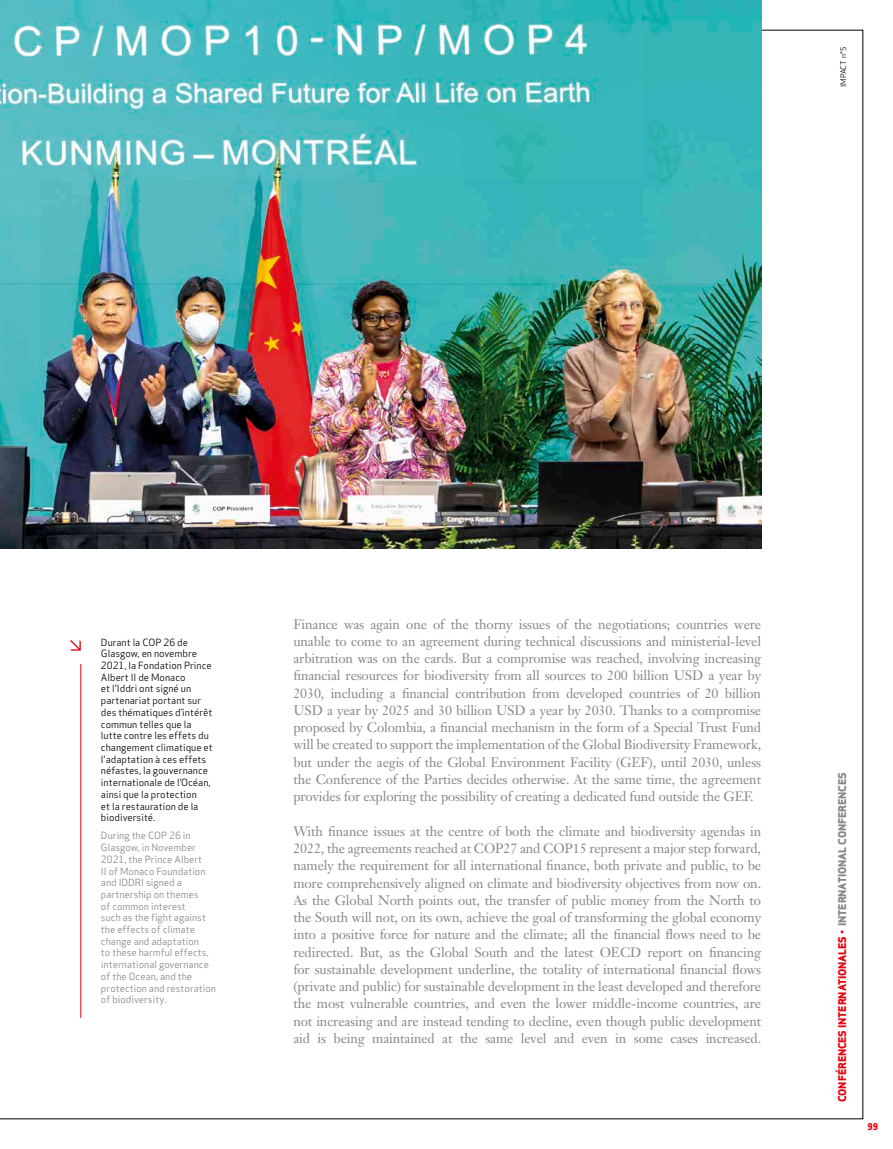
<style>
.page{position:relative;width:893px;height:1149px;background:#fff}
.page>*{position:absolute;margin:0;border:0;box-sizing:border-box;transform-origin:0 0}
.t1{font:13.5px/17.2px "Janson Text";letter-spacing:-.01em;color:#878786;text-align:justify}
.t2{font:800 10.5px "Apex Sans";letter-spacing:-.01em;color:#e30612}
.t3{font:9.75px/11.7px "Apex Sans";color:#000}
.t4{font:9.75px/11.7px "Apex Sans";color:#878786}
.t5{font:800 9px "Apex Sans";color:#e30612}
.t6{font:7.5px "Apex Sans";letter-spacing:-.01em;color:#000}
.s1{color:#878786}
</style>
<div class="page">
<img style="left:39px;top:0;width:722px;height:549px">
<svg style="left:0;top:180px;width:39px;height:369px;background:#479ba2"></svg>
<svg style="left:70px;top:640px;width:11px;height:10px"></svg>
<hr style="left:80px;top:663px;width:1px;height:354px;background:#e30612">
<img style="left:0;top:0;width:641px;height:121px">
<svg style="left:0;top:121px;width:641px;height:59px;background:#58bfc3"></svg>
<p class="t6" style="left:837px;top:87px;width:42px;rotate:-90deg">IMPACT n°5</p>
<p class="t3" style="left:101px;top:635px;width:113px">Durant la COP 26 de<br>Glasgow, en novembre<br>2021, la Fondation Prince<br>Albert II de Monaco<br>et l'Iddri ont signé un partenariat portant sur des thématiques d’intérêt commun telles que la lutte contre les effets du changement climatique et l'adaptation à ces effets néfastes, la gouvernance internationale de l’Océan, ainsi que la protection<br>et la restauration de la biodiversité.</p>
<p class="t4" style="left:101px;top:828px;width:117px">During the COP 26 in<br>Glasgow, in November<br>2021, the Prince Albert<br>II of Monaco Foundation and IDDRI signed a partnership on themes<br>of common interest<br>such as the fight against the effects of climate change and adaptation<br>to these harmful effects, international governance of the Ocean, and the protection and restoration of biodiversity.</p>
<p class="t1" style="left:293px;top:615px;width:469px">Finance was again one of the thorny issues of the negotiations; countries were unable to come to an agreement during technical discussions and ministerial-level arbitration was on the cards. But a compromise was reached, involving increasing financial resources for biodiversity from all sources to 200 billion USD a year by 2030, including a financial contribution from developed countries of 20 billion USD a year by 2025 and 30 billion USD a year by 2030. Thanks to a compromise proposed by Colombia, a financial mechanism in the form of a Special Trust Fund will be created to support the implementation of the Global Biodiversity Framework, but under the aegis of the Global Environment Facility (GEF), until 2030, unless the Conference of the Parties decides otherwise. At the same time, the agreement provides for exploring the possibility of creating a dedicated fund outside the GEF.</p>
<p class="t1" style="left:293px;top:822px;width:469px">With finance issues at the centre of both the climate and biodiversity agendas in 2022, the agreements reached at COP27 and COP15 represent a major step forward, namely the requirement for all international finance, both private and public, to be more comprehensively aligned on climate and biodiversity objectives from now on.<br>As the Global North points out, the transfer of public money from the North to the South will not, on its own, achieve the goal of transforming the global economy into a positive force for nature and the climate; all the financial flows need to be redirected. But, as the Global South and the latest OECD report on financing for sustainable development underline, the totality of international financial flows (private and public) for sustainable development in the least developed and therefore the most vulnerable countries, and even the lower middle-income countries, are not increasing and are instead tending to decline, even though public development aid is being maintained at the same level and even in some cases increased.</p>
<p class="t2" style="left:835px;top:1101px;width:331px;rotate:-90deg">CONFÉRENCES INTERNATIONALES • <span class="s1">INTERNATIONAL CONFERENCES</span></p>
<p class="t5" style="left:867px;top:1120px;width:12px">99</p>
</div>
